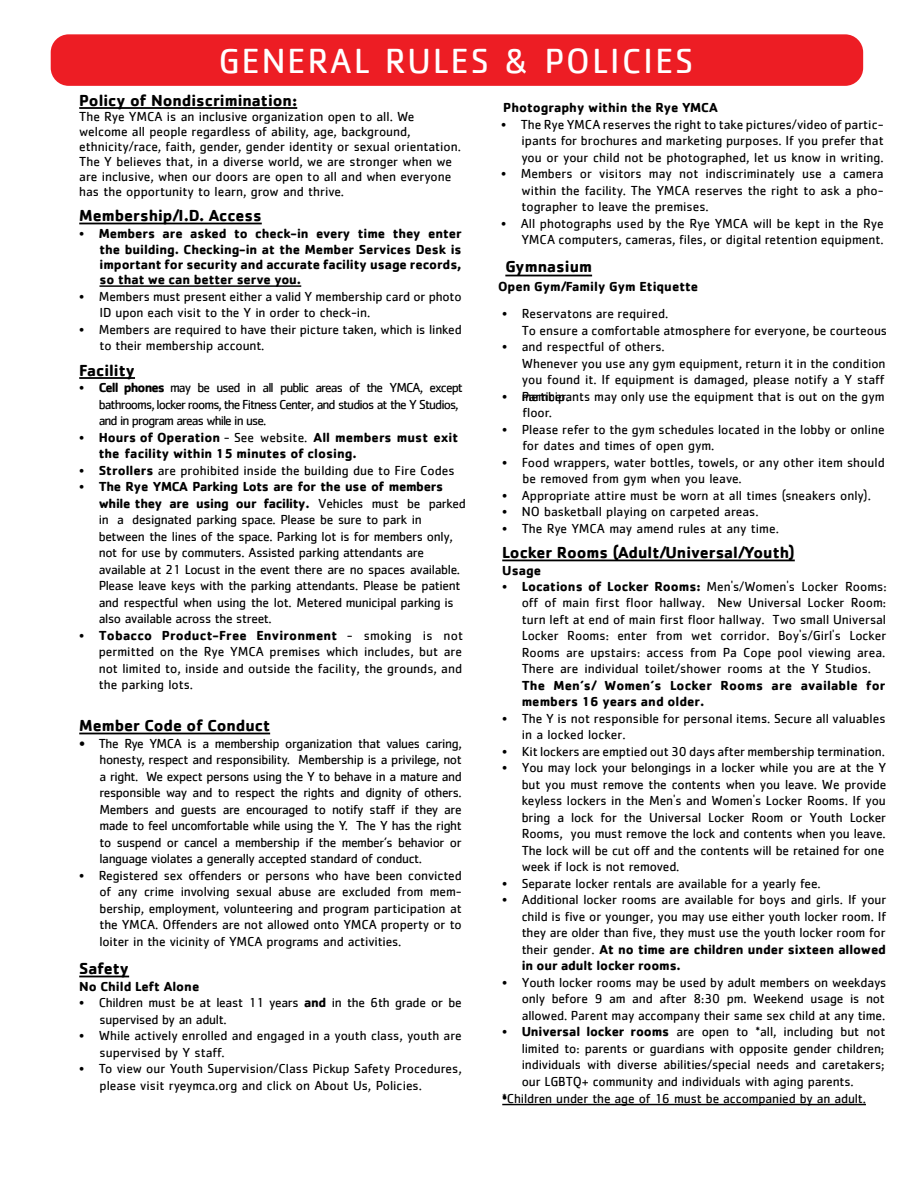
<style>
.page{position:relative;width:918px;height:1188px;background:#fff}
.page>*{position:absolute;margin:0;border:0;box-sizing:border-box;transform-origin:0 0}
.t1{font:36px "Cachet";letter-spacing:.05em;color:#fff}
.t2{font:700 16.5px "Cachet";color:#000}
.t3{font:13.5px/16.5px "Cachet";letter-spacing:-.01em;color:#000}
.t4{font:700 13.5px/16.5px "Cachet";color:#000}
.t5{font:13.5px/16.5px "Cachet";letter-spacing:-.07em;color:#000}
.s1{font-weight:400}
.s2{font-weight:700}
</style>
<div class="page">
<div style="left:51px;top:34px;width:812px;height:52px;background:#ed1d24;border-radius:18px"></div>
<hr style="left:79px;top:107px;width:218px;height:2px;background:#000">
<hr style="left:79px;top:223px;width:183px;height:1px;background:#000">
<hr style="left:100px;top:285px;width:201px;height:2px;background:#000">
<hr style="left:79px;top:377px;width:56px;height:2px;background:#000">
<hr style="left:79px;top:733px;width:191px;height:1px;background:#000">
<hr style="left:79px;top:976px;width:50px;height:1px;background:#000">
<hr style="left:502px;top:560px;width:293px;height:1px;background:#000">
<hr style="left:502px;top:1104px;width:364px;height:1px;background:#000">
<hr style="left:505px;top:275px;width:87px;height:1px;background:#000">
<h1 class="t1" style="left:218px;top:40px;width:477px">GENERAL RULES &amp; POLICIES</h1>
<p class="t2" style="left:79px;top:90px;width:220px">Policy of Nondiscrimination:</p>
<p class="t3" style="left:79px;top:109px;width:383px;line-height:15px">The Rye YMCA is an inclusive organization open to all. We welcome all people regardless of ability, age, background, ethnicity/race, faith, gender, gender identity or sexual orientation.<br>The Y believes that, in a diverse world, we are stronger when we are inclusive, when our doors are open to all and when everyone has the opportunity to learn, grow and thrive.</p>
<p class="t2" style="left:79px;top:205px;width:184px">Membership/I.D. Access</p>
<p class="t4" style="left:79px;top:225px;width:384px;text-align:right"><span class="s1">•</span> Members are asked to check-in every time they enter the building. Checking-in at the Member Services Desk is</p>
<p class="t4" style="left:100px;top:257px;width:364px;line-height:15px">important for security and accurate facility usage records, so that we can better serve you.</p>
<p class="t3" style="left:100px;top:288px;width:364px;text-indent:-20px">• Members must present either a valid Y membership card or photo<br>ID upon each visit to the Y in order to check-in.</p>
<p class="t3" style="left:100px;top:321px;width:364px;text-indent:-20px">• Members are required to have their picture taken, which is linked to their membership account.</p>
<p class="t2" style="left:79px;top:360px;width:57px">Facility</p>
<p class="t5" style="left:99px;top:379px;width:366px;text-indent:-19px">• <span class="s2">Cell phones</span> may be used in all public areas of the YMCA, except bathrooms, locker rooms, the Fitness Center, and studios at the Y Studios, and in program areas while in use.</p>
<p class="t4" style="left:99px;top:429px;width:361px;text-indent:-19px"><span class="s1">•</span> Hours of Operation <span class="s1">- See website.</span> All members must exit the facility within 15 minutes of closing.</p>
<p class="t3" style="left:79px;top:462px;width:377px">• <span class="s2">Strollers</span> are prohibited inside the building due to Fire Codes</p>
<p class="t3" style="left:99px;top:478px;width:369px;text-indent:-19px">• <span class="s2">The Rye YMCA Parking Lots are for the use of members while they are using our facility.</span> Vehicles must be parked in a designated parking space. Please be sure to park in between the lines of the space. Parking lot is for members only, not for use by commuters. Assisted parking attendants are available at 21 Locust in the event there are no spaces available.<br>Please leave keys with the parking attendants. Please be patient and respectful when using the lot. Metered municipal parking is also available across the street.</p>
<p class="t3" style="left:99px;top:627px;width:366px;text-align:justify;text-indent:-19px">• <span class="s2">Tobacco Product-Free Environment</span> - smoking is not permitted on the Rye YMCA premises which includes, but are not limited to, inside and outside the facility, the grounds, and the parking lots.</p>
<p class="t2" style="left:79px;top:715px;width:192px">Member Code of Conduct</p>
<p class="t3" style="left:100px;top:735px;width:364px;text-align:justify;text-indent:-20px"><span class="s2">•</span> The Rye YMCA is a membership organization that values caring, honesty, respect and responsibility. Membership is a privilege, not a right. We expect persons using the Y to behave in a mature and responsible way and to respect the rights and dignity of others.<br>Members and guests are encouraged to notify staff if they are made to feel uncomfortable while using the Y. The Y has the right to suspend or cancel a membership if the member’s behavior or language violates a generally accepted standard of conduct.</p>
<p class="t3" style="left:100px;top:867px;width:364px;text-align:justify;text-indent:-20px">• Registered sex offenders or persons who have been convicted of any crime involving sexual abuse are excluded from mem&shy;bership, employment, volunteering and program participation at the YMCA. Offenders are not allowed onto YMCA property or to loiter in the vicinity of YMCA programs and activities.</p>
<p class="t2" style="left:79px;top:958px;width:51px">Safety</p>
<p class="t4" style="left:79px;top:978px;width:122px">No Child Left Alone</p>
<p class="t3" style="left:100px;top:994px;width:364px;text-indent:-20px">• Children must be at least 11 years <span class="s2">and</span> in the 6th grade or be supervised by an adult.</p>
<p class="t3" style="left:100px;top:1027px;width:364px;text-indent:-20px">• While actively enrolled and engaged in a youth class, youth are supervised by Y staff.</p>
<p class="t3" style="left:100px;top:1060px;width:364px;text-indent:-20px">• To view our Youth Supervision/Class Pickup Safety Procedures, please visit ryeymca.org and click on About Us, Policies.</p>
<p class="t4" style="left:503px;top:99px;width:216px">Photography within the Rye YMCA</p>
<p class="t3" style="left:521px;top:116px;width:364px;text-align:justify;text-indent:-20px">• The Rye YMCA reserves the right to take pictures/video of partic&shy;ipants for brochures and marketing purposes. If you prefer that you or your child not be photographed, let us know in writing.</p>
<p class="t3" style="left:521px;top:165px;width:364px;text-align:justify;text-indent:-20px">• Members or visitors may not indiscriminately use a camera within the facility. The YMCA reserves the right to ask a pho&shy;tographer to leave the premises.</p>
<p class="t3" style="left:501px;top:215px;width:384px;text-align:right">• All photographs used by the Rye YMCA will be kept in the Rye<br>YMCA computers, cameras, files, or digital retention equipment.</p>
<p class="t2" style="left:505px;top:256px;width:88px">Gymnasium</p>
<p class="t4" style="left:498px;top:278px;width:202px">Open Gym/Family Gym Etiquette</p>
<p class="t3" style="left:502px;top:305px;width:7px">•</p>
<p class="t3" style="left:502px;top:338px;width:7px">•</p>
<p class="t3" style="left:522px;top:305px;width:367px">Reservatons are required.<br>To ensure a comfortable atmosphere for everyone, be courteous and respectful of others.<br>Whenever you use any gym equipment, return it in the condition you found it. If equipment is damaged, please notify a Y staff</p>
<p class="t3" style="left:502px;top:388px;width:69px">• member.</p>
<p class="t3" style="left:522px;top:388px;width:365px">Participants may only use the equipment that is out on the gym floor.</p>
<p class="t3" style="left:523px;top:421px;width:364px;text-indent:-20px">• Please refer to the gym schedules located in the lobby or online for dates and times of open gym.</p>
<p class="t3" style="left:523px;top:454px;width:364px;text-indent:-20px">• Food wrappers, water bottles, towels, or any other item should be removed from gym when you leave.</p>
<p class="t3" style="left:502px;top:487px;width:370px">• Appropriate attire must be worn at all times (sneakers only).</p>
<p class="t3" style="left:502px;top:503px;width:258px">• NO basketball playing on carpeted areas.</p>
<p class="t3" style="left:502px;top:520px;width:278px">• The Rye YMCA may amend rules at any time.</p>
<p class="t2" style="left:502px;top:542px;width:294px">Locker Rooms (Adult/Universal/Youth)</p>
<p class="t4" style="left:502px;top:562px;width:40px">Usage</p>
<p class="t3" style="left:522px;top:578px;width:366px;text-align:justify;text-indent:-19px">• <span class="s2">Locations of Locker Rooms:</span> Men's/Women's Locker Rooms: off of main first floor hallway. New Universal Locker Room: turn left at end of main first floor hallway. Two small Universal Locker Rooms: enter from wet corridor. Boy's/Girl's Locker Rooms are upstairs: access from Pa Cope pool viewing area.<br>There are individual toilet/shower rooms at the Y Studios.</p>
<p class="t4" style="left:522px;top:676px;width:365px">The Men’s/ Women’s Locker Rooms are available for members 16 years and older.</p>
<p class="t3" style="left:522px;top:710px;width:365px;text-indent:-19px">• The Y is not responsible for personal items. Secure all valuables in a locked locker.</p>
<p class="t3" style="left:502px;top:743px;width:384px">• Kit lockers are emptied out 30 days after membership termination.</p>
<p class="t3" style="left:522px;top:759px;width:366px;text-indent:-19px">• You may lock your belongings in a locker while you are at the Y but you must remove the contents when you leave. We provide keyless lockers in the Men's and Women's Locker Rooms. If you bring a lock for the Universal Locker Room or Youth Locker Rooms, you must remove the lock and contents when you leave.<br>The lock will be cut off and the contents will be retained for one week if lock is not removed.</p>
<p class="t3" style="left:502px;top:875px;width:320px">• Separate locker rentals are available for a yearly fee.</p>
<p class="t3" style="left:522px;top:891px;width:366px;text-align:justify;text-indent:-19px">• Additional locker rooms are available for boys and girls. If your child is five or younger, you may use either youth locker room. If they are older than five, they must use the youth locker room for their gender. <span class="s2">At no time are children under sixteen allowed in our adult locker rooms.</span></p>
<p class="t3" style="left:522px;top:974px;width:366px;text-align:justify;text-indent:-19px">• Youth locker rooms may be used by adult members on weekdays only before 9 am and after 8:30 pm. Weekend usage is not allowed. Parent may accompany their same sex child at any time.</p>
<p class="t3" style="left:522px;top:1023px;width:365px;text-align:justify;text-indent:-19px">• <span class="s2">Universal locker rooms</span> are open to *all, including but not limited to: parents or guardians with opposite gender children; individuals with diverse abilities/special needs and caretakers; our LGBTQ+ community and individuals with aging parents.</p>
<p class="t3" style="left:502px;top:1090px;width:365px">•*Children under the age of 16 must be accompanied by an adult.</p>
</div>
